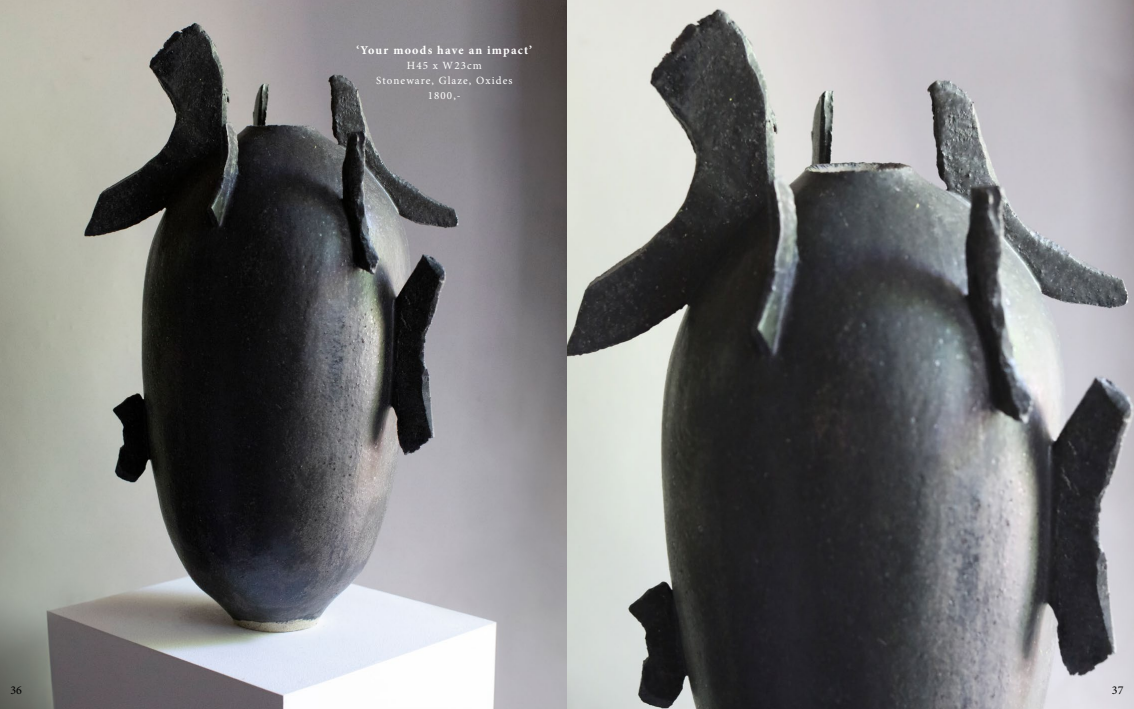
<style>
.page{position:relative;width:1134px;height:709px;background:#fff}
.page>*{position:absolute;margin:0;border:0;box-sizing:border-box;transform-origin:0 0}
.t1{font:700 12px "Minion Pro";letter-spacing:.1em;color:#fff}
.t2{font:12px "Minion Pro";color:#000}
.t3{font:11px/15px "Minion Pro";letter-spacing:.1em;color:#fff;text-align:center}
</style>
<div class="page">
<img style="left:0;top:0;width:1134px;height:709px">
<p class="t2" style="left:11px;top:681px;width:13px">36</p>
<p class="t1" style="left:357px;top:42px;width:177px">‘Your moods have an impact’</p>
<p class="t3" style="left:376px;top:58px;width:138px">H45 x W23cm<br>Stoneware, Glaze, Oxides<br>1800,-</p>
<p class="t2" style="left:1112px;top:681px;width:13px">37</p>
</div>
